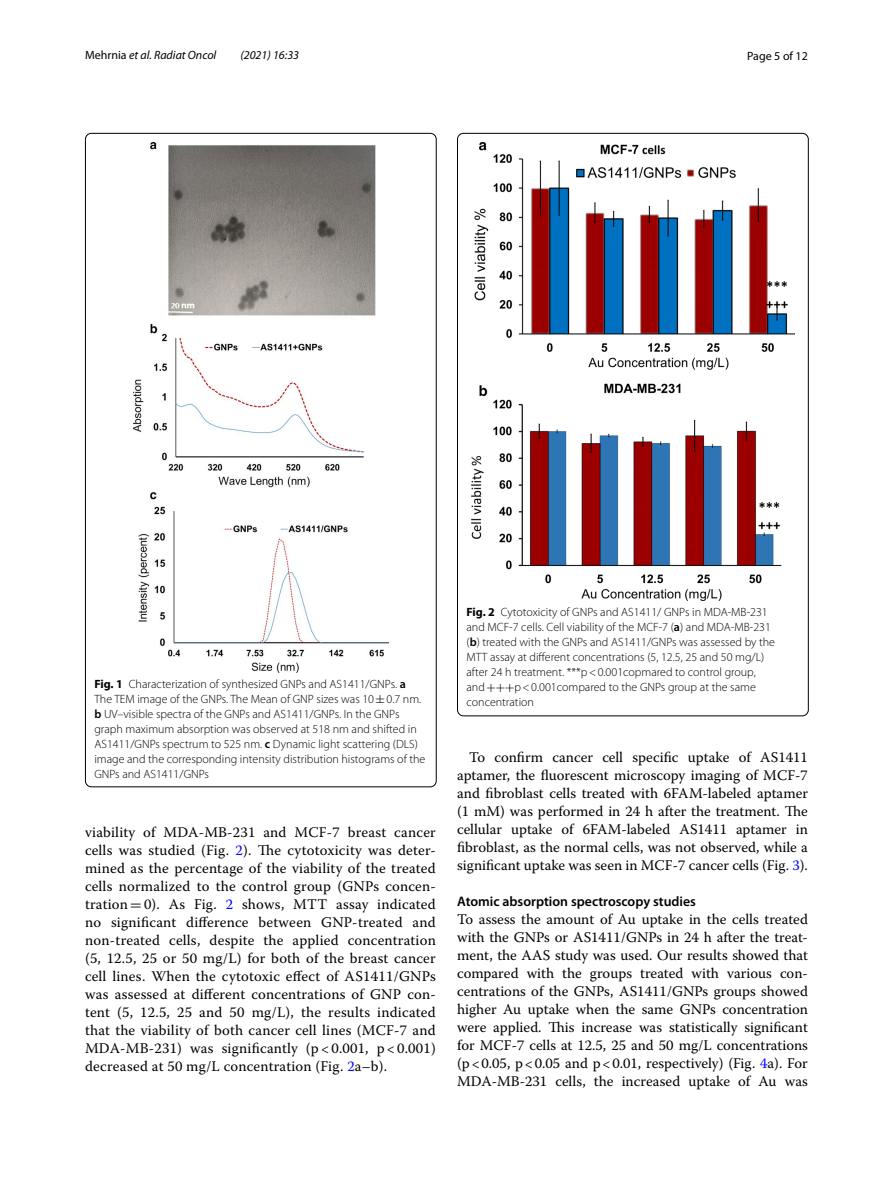
<style>
.page{position:relative;width:893px;height:1187px;background:#fff}
.page>*{position:absolute;margin:0;border:0;box-sizing:border-box;transform-origin:0 0}
.t1{font:14.7px/18px "Warnock Pro";letter-spacing:.005em;color:#000;text-align:justify}
.t2{font:600 13.8px "Myriad Pro";color:#000}
.t3{font:300 12px/15px "Myriad Pro";color:#000}
.t4{font:italic 12px "Myriad Pro";color:#000}
.t5{font:12px "Myriad Pro";color:#000}
.s1{font-style:normal}
.s2{font-weight:700}
.s3{font-weight:600}
.s4{font-family:"MTSY";font-weight:400}
.s5{color:#00f}
.s6{font-family:"MTSY"}
</style>
<div class="page">
<img style="left:133px;top:142px;width:255px;height:530px">
<img style="left:471px;top:142px;width:323px;height:459px">
<p class="t4" style="left:85px;top:48px;width:133px"><span class="s1">Mehrnia</span> et al. Radiat Oncol</p>
<p class="t4" style="left:240px;top:48px;width:60px">(2021) 16:33</p>
<p class="t5" style="left:747px;top:48px;width:62px">Page 5 of 12</p>
<p class="t3" style="left:94px;top:676px;width:332px"><span class="s2">Fig. 1</span> Characterization of synthesized GNPs and AS1411/GNPs. <span class="s3">a </span>The TEM image of the GNPs. The Mean of GNP sizes was 10<span class="s4">±</span>0.7 nm. <span class="s3">b</span> UV–visible spectra of the GNPs and AS1411/GNPs. In the GNPs graph maximum absorption was observed at 518 nm and shifted in AS1411/GNPs spectrum to 525 nm. <span class="s3">c</span> Dynamic light scattering (DLS) image and the corresponding intensity distribution histograms of the GNPs and AS1411/GNPs</p>
<p class="t1" style="left:85px;top:822px;width:352px">viability of MDA-MB-231 and MCF-7 breast cancer cells was studied (Fig. <span class="s5">2</span>). The cytotoxicity was deter&shy;mined as the percentage of the viability of the treated cells normalized to the control group (GNPs concen&shy;tration<span class="s6">=</span>0). As Fig. <span class="s5">2</span> shows, MTT assay indicated no significant difference between GNP-treated and non-treated cells, despite the applied concentration (5, 12.5, 25 or 50 mg/L) for both of the breast cancer cell lines. When the cytotoxic effect of AS1411/GNPs was assessed at different concentrations of GNP con&shy;tent (5, 12.5, 25 and 50 mg/L), the results indicated that the viability of both cancer cell lines (MCF-7 and MDA-MB-231) was significantly (p &lt; 0.001, p &lt; 0.001) decreased at 50 mg/L concentration (Fig. <span class="s5">2</span>a–b).</p>
<p class="t3" style="left:466px;top:604px;width:310px"><span class="s2">Fig. 2</span> Cytotoxicity of GNPs and AS1411/ GNPs in MDA-MB-231 and MCF-7 cells. Cell viability of the MCF-7 (<span class="s3">a</span>) and MDA-MB-231 (<span class="s3">b</span>) treated with the GNPs and AS1411/GNPs was assessed by the MTT assay at different concentrations (5, 12.5, 25 and 50 mg/L) after 24 h treatment. ***p&lt;0.001copmared to control group, and<span class="s4">+++</span>p&lt;0.001compared to the GNPs group at the same concentration</p>
<p class="t1" style="left:457px;top:747px;width:352px;text-indent:12px">To confirm cancer cell specific uptake of AS1411 aptamer, the fluorescent microscopy imaging of MCF-7 and fibroblast cells treated with 6FAM-labeled aptamer (1 mM) was performed in 24 h after the treatment. The cellular uptake of 6FAM-labeled AS1411 aptamer in fibroblast, as the normal cells, was not observed, while a significant uptake was seen in MCF-7 cancer cells (Fig. <span class="s5">3</span>).</p>
<p class="t2" style="left:457px;top:892px;width:240px">Atomic absorption spectroscopy studies</p>
<p class="t1" style="left:457px;top:909px;width:352px">To assess the amount of Au uptake in the cells treated with the GNPs or AS1411/GNPs in 24 h after the treat&shy;ment, the AAS study was used. Our results showed that compared with the groups treated with various con&shy;centrations of the GNPs, AS1411/GNPs groups showed higher Au uptake when the same GNPs concentration were applied. This increase was statistically significant for MCF-7 cells at 12.5, 25 and 50 mg/L concentrations (p&lt;0.05, p&lt;0.05 and p&lt;0.01, respectively) (Fig. <span class="s5">4</span>a). For MDA-MB-231 cells, the increased uptake of Au was</p>
</div>
